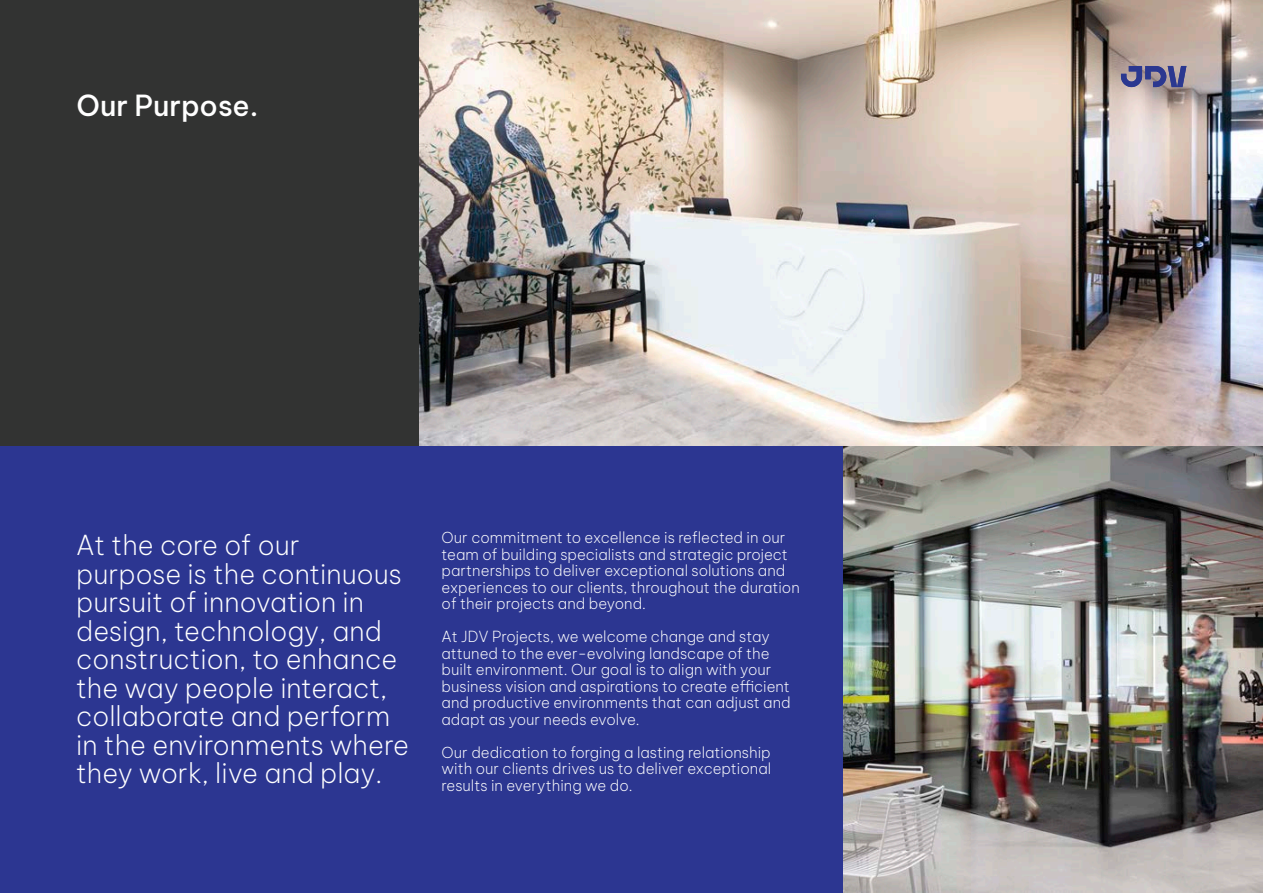
<style>
.page{position:relative;width:1263px;height:893px;background:#fff}
.page>*{position:absolute;margin:0;border:0;box-sizing:border-box;transform-origin:0 0}
.t1{font:500 28.5px "Be Vietnam Pro";color:#fff}
.t2{font:200 27px/28.5px "Be Vietnam Pro";color:#fff}
.t3{font:200 15px/16.5px "Be Vietnam Pro";color:#fff}
</style>
<div class="page">
<div style="left:0;top:0;width:843px;height:446px;background:#323332"></div>
<img style="left:419px;top:0;width:844px;height:446px">
<svg style="left:1121px;top:66px;width:65px;height:21px"></svg>
<div style="left:0;top:446px;width:843px;height:447px;background:#2c3691"></div>
<img style="left:843px;top:446px;width:420px;height:447px">
<p class="t1" style="left:77px;top:81px;width:183px">Our Purpose.</p>
<p class="t2" style="left:76px;top:529px;width:334px">At the core of our purpose is the continuous pursuit of innovation in design, technology, and construction, to enhance the way people interact, collaborate and perform in the environments where they work, live and play.</p>
<p class="t3" style="left:442px;top:528px;width:360px">Our commitment to excellence is reflected in our team of building specialists and strategic project partnerships to deliver exceptional solutions and experiences to our clients, throughout the duration of their projects and beyond.</p>
<p class="t3" style="left:442px;top:627px;width:351px">At JDV Projects, we welcome change and stay attuned to the ever-evolving landscape of the built environment. Our goal is to align with your business vision and aspirations to create efficient and productive environments that can adjust and adapt as your needs evolve.</p>
<p class="t3" style="left:442px;top:743px;width:331px;text-align:justify">Our dedication to forging a lasting relationship with our clients drives us to deliver exceptional results in everything we do.</p>
</div>
